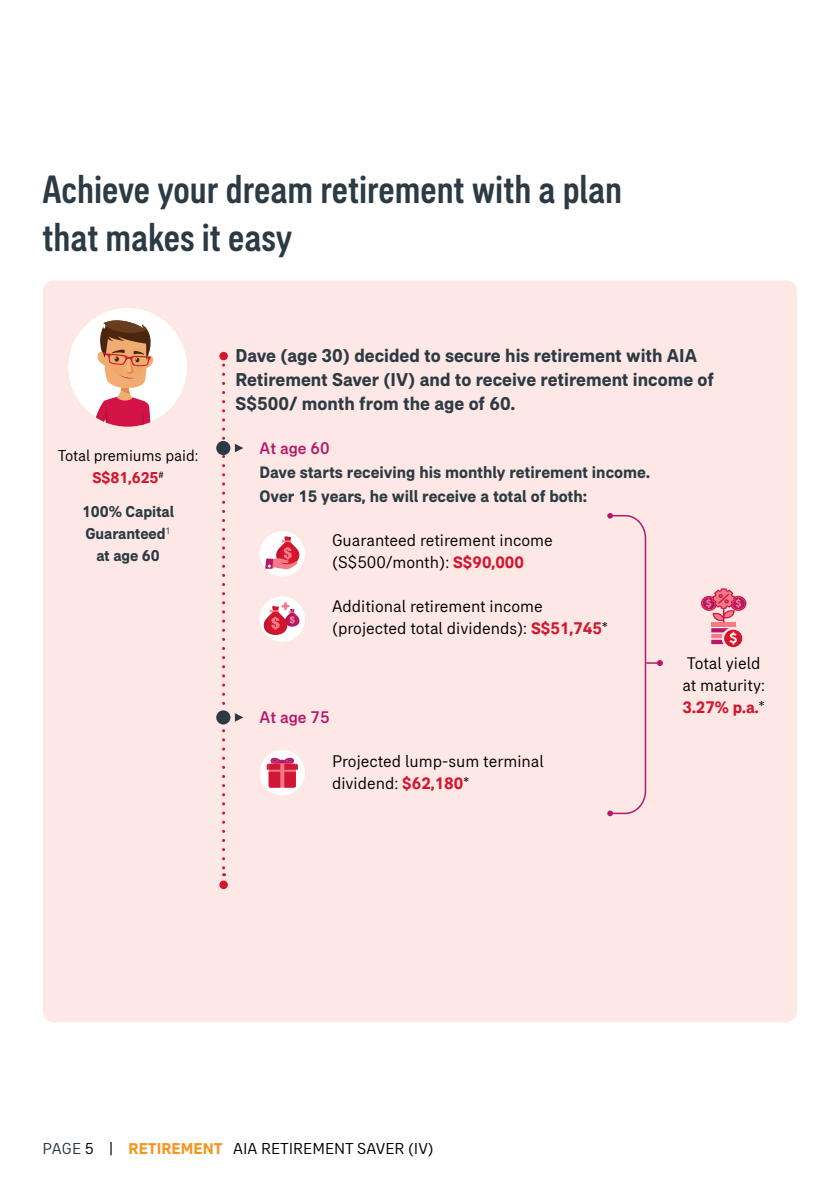
<style>
.page{position:relative;width:840px;height:1191px;background:#fff}
.page>*{position:absolute;margin:0;border:0;box-sizing:border-box;transform-origin:0 0}
.t1{font:500 condensed 40px/48px "AIA Everest";color:#2c3a44}
.t2{font:700 19px/24px "AIA Everest";color:#2c3a44}
.t3{font:17px/22px "AIA Everest";color:#000}
.t4{font:700 17px/24px "AIA Everest";color:#2c3a44}
.t5{font:500 17px "AIA Everest";color:#b81669}
.t6{font:16px/22px "AIA Everest";color:#000;text-align:center}
.t7{font:700 16px/22px "AIA Everest";letter-spacing:-.005em;color:#2c3a44;text-align:center}
.s1{font-weight:700;color:#d3162e}
.s2{color:#2c3a44}
.s3{font-weight:700;color:#f7941e}
</style>
<div class="page">
<div style="left:43px;top:280px;width:753px;height:742px;background:#fde8e6;border-radius:11px"></div>
<svg style="left:222px;top:365px;width:3px;height:511px"></svg>
<div style="left:219px;top:352px;width:9px;height:8px;background:#d3162e;border-radius:50%"></div>
<div style="left:219px;top:880px;width:9px;height:9px;background:#d3162e;border-radius:50%"></div>
<div style="left:216px;top:441px;width:14px;height:14px;background:#2c3a44;border-radius:50%"></div>
<svg style="left:235px;top:444px;width:8px;height:8px"></svg>
<div style="left:216px;top:710px;width:14px;height:14px;background:#2c3a44;border-radius:50%"></div>
<svg style="left:235px;top:713px;width:8px;height:8px"></svg>
<div style="left:259px;top:750px;width:46px;height:45px;background:#fff;border-radius:50%"></div>
<svg style="left:266px;top:757px;width:32px;height:30px"></svg>
<div style="left:259px;top:596px;width:46px;height:45px;background:#fff;border-radius:50%"></div>
<svg style="left:263px;top:603px;width:36px;height:32px"></svg>
<div style="left:259px;top:531px;width:46px;height:45px;background:#fff;border-radius:50%"></div>
<svg style="left:265px;top:536px;width:34px;height:33px"></svg>
<svg style="left:607px;top:513px;width:55px;height:303px"></svg>
<hr style="left:711px;top:622px;width:24px;height:4px;background:#f37b85">
<svg style="left:711px;top:628px;width:30px;height:19px"></svg>
<svg style="left:701px;top:588px;width:45px;height:34px"></svg>
<div style="left:68px;top:308px;width:119px;height:119px;background:#fff;border-radius:50%"></div>
<svg style="left:81px;top:317px;width:75px;height:110px"></svg>
<h1 class="t1" style="left:43px;top:165px;width:580px">Achieve your dream retirement with a plan that makes it easy</h1>
<p class="t6" style="left:58px;top:445px;width:142px">Total premiums paid:<br><span class="s1">S$81,625</span><sup>#</sup></p>
<p class="t7" style="left:82px;top:500px;width:93px">100% Capital<br>Guaranteed<sup>1 </sup>at age 60</p>
<p class="t2" style="left:235px;top:343px;width:480px">Dave (age 30) decided to secure his retirement with AIA<br>Retirement Saver (IV) and to receive retirement income of<br>S$500/ month from the age of 60.</p>
<p class="t5" style="left:259px;top:439px;width:71px">At age 60</p>
<p class="t4" style="left:259px;top:460px;width:391px">Dave starts receiving his monthly retirement income.<br>Over 15 years, he will receive a total of both:</p>
<p class="t3" style="left:332px;top:529px;width:222px">Guaranteed retirement income (S$500/month): <span class="s1">S$90,000</span></p>
<p class="t3" style="left:332px;top:595px;width:277px">Additional retirement income (projected total dividends): <span class="s1">S$51,745</span>*</p>
<p class="t5" style="left:259px;top:707px;width:71px">At age 75</p>
<p class="t3" style="left:332px;top:750px;width:213px">Projected lump-sum terminal dividend: <span class="s1">$62,180</span>*</p>
<p class="t3" style="left:682px;top:652px;width:84px">Total yield at maturity:<br><span class="s1">3.27% p.a.</span>*</p>
<p class="t6" style="left:43px;top:1137px;width:392px"><span class="s2">PAGE</span> 5 | <span class="s3">RETIREMENT</span> AIA RETIREMENT SAVER (IV)</p>
</div>
